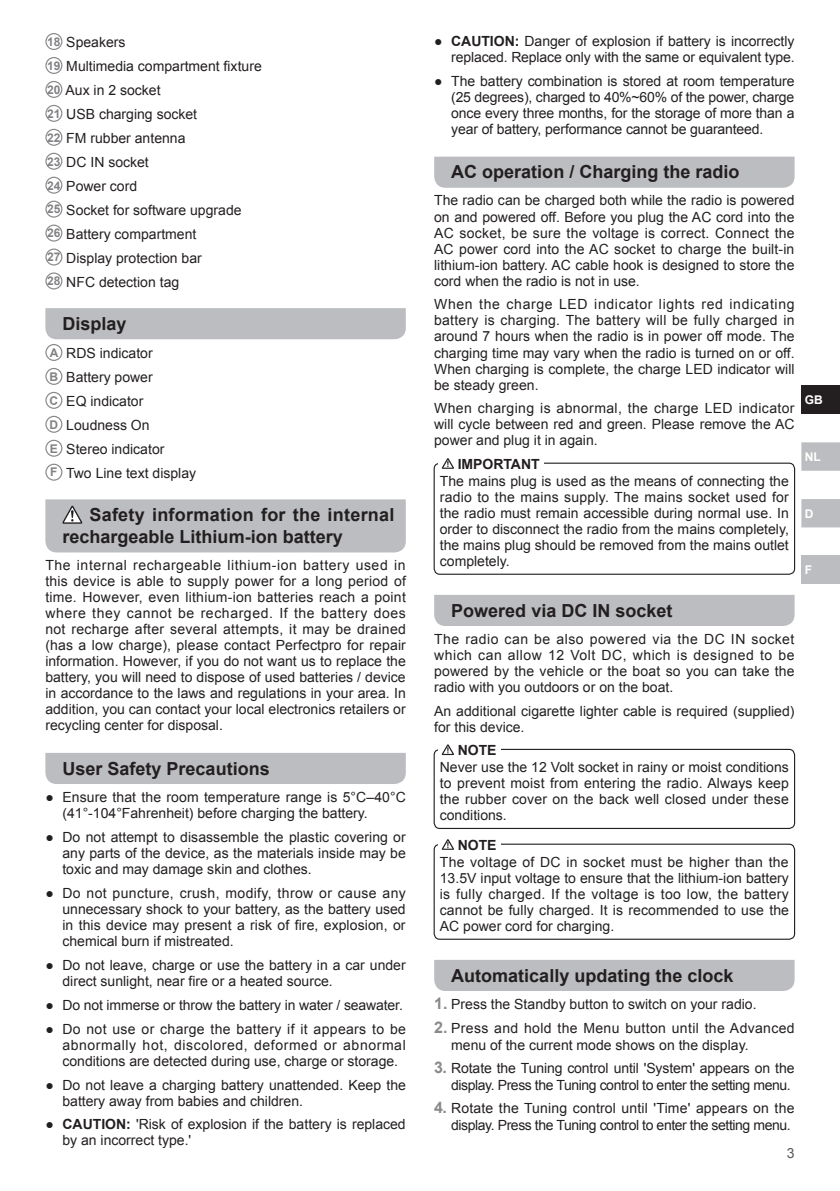
<style>
.page{position:relative;width:840px;height:1191px;background:#fff}
.page>*{position:absolute;margin:0;border:0;box-sizing:border-box;transform-origin:0 0}
.t1{font:700 18px/22px "Arial";color:#231f20}
.t2{font:14px/16px "Arial";color:#231f20;text-align:justify}
.t3{font:14px/17px "Arial";letter-spacing:-.03em;color:#231f20;text-align:right}
.t4{font:14px/17px "Arial";letter-spacing:.025em;color:#231f20}
.t5{font:700 14px "Arial";letter-spacing:-.005em;color:#231f20}
.t6{font:14px "Arial";color:#57585a}
.t7{font:700 12px "Arial";color:#fff}
.s1{font-weight:700;font-size:12px;color:#808285}
.s2{font-weight:700}
.s3{font-weight:700;font-size:16px;color:#89898a}
</style>
<div class="page">
<div style="left:801px;top:386px;width:38px;height:28px;background:#231f20"></div>
<svg style="left:801px;top:442px;width:38px;height:85px"></svg>
<div style="left:801px;top:556px;width:38px;height:28px;background:#bcbdc0"></div>
<div style="left:45px;top:308px;width:360px;height:31px;background:#bcbdc0"></div>
<div style="left:45px;top:753px;width:360px;height:31px;background:#bcbdc0"></div>
<div style="left:45px;top:33px;width:17px;height:17px;border:1px solid #89898a;border-radius:50%"></div>
<div style="left:45px;top:57px;width:17px;height:17px;border:1px solid #89898a;border-radius:50%"></div>
<div style="left:45px;top:81px;width:17px;height:17px;border:1px solid #89898a;border-radius:50%"></div>
<div style="left:45px;top:105px;width:17px;height:17px;border:1px solid #89898a;border-radius:50%"></div>
<div style="left:45px;top:129px;width:17px;height:17px;border:1px solid #89898a;border-radius:50%"></div>
<div style="left:45px;top:153px;width:17px;height:17px;border:1px solid #89898a;border-radius:50%"></div>
<div style="left:45px;top:177px;width:17px;height:17px;border:1px solid #89898a;border-radius:50%"></div>
<div style="left:45px;top:201px;width:17px;height:17px;border:1px solid #89898a;border-radius:50%"></div>
<div style="left:45px;top:225px;width:17px;height:17px;border:1px solid #89898a;border-radius:50%"></div>
<div style="left:45px;top:248px;width:17px;height:17px;border:1px solid #89898a;border-radius:50%"></div>
<div style="left:45px;top:272px;width:17px;height:17px;border:1px solid #89898a;border-radius:50%"></div>
<div style="left:45px;top:344px;width:17px;height:17px;border:1px solid #89898a;border-radius:50%"></div>
<div style="left:45px;top:368px;width:17px;height:17px;border:1px solid #89898a;border-radius:50%"></div>
<div style="left:45px;top:392px;width:17px;height:17px;border:1px solid #89898a;border-radius:50%"></div>
<div style="left:45px;top:416px;width:17px;height:17px;border:1px solid #89898a;border-radius:50%"></div>
<div style="left:45px;top:440px;width:17px;height:17px;border:1px solid #89898a;border-radius:50%"></div>
<div style="left:45px;top:464px;width:17px;height:17px;border:1px solid #89898a;border-radius:50%"></div>
<div style="left:45px;top:499px;width:360px;height:53px;background:#bcbdc0"></div>
<div style="left:434px;top:157px;width:360px;height:31px;background:#bcbdc0"></div>
<div style="left:433px;top:462px;width:361px;height:113px;border:1px solid #231f20;border-radius:6px"></div>
<div style="left:434px;top:595px;width:360px;height:31px;background:#bcbdc0"></div>
<div style="left:433px;top:749px;width:361px;height:80px;border:1px solid #231f20;border-radius:6px"></div>
<div style="left:433px;top:843px;width:361px;height:96px;border:1px solid #231f20;border-radius:6px"></div>
<div style="left:434px;top:960px;width:360px;height:31px;background:#bcbdc0"></div>
<div style="left:438px;top:456px;width:105px;height:14px;background:#fff"></div>
<svg style="left:441px;top:458px;width:13px;height:11px"></svg>
<div style="left:438px;top:743px;width:62px;height:14px;background:#fff"></div>
<svg style="left:441px;top:744px;width:13px;height:11px"></svg>
<div style="left:438px;top:837px;width:62px;height:14px;background:#fff"></div>
<svg style="left:441px;top:839px;width:13px;height:11px"></svg>
<p class="t2" style="left:47px;top:30px;width:216px;line-height:24px;text-align:left"><span class="s1">18</span> Speakers<br><span class="s1">19</span> Multimedia compartment fixture<br><span class="s1">20</span> Aux in 2 socket<br><span class="s1">21</span> USB charging socket<br><span class="s1">22</span> FM rubber antenna<br><span class="s1">23</span> DC IN socket<br><span class="s1">24</span> Power cord<br><span class="s1">25</span> Socket for software upgrade<br><span class="s1">26</span> Battery compartment<br><span class="s1">27</span> Display protection bar<br><span class="s1">28</span> NFC detection tag</p>
<p class="t1" style="left:62px;top:313px;width:66px">Display</p>
<p class="t2" style="left:50px;top:341px;width:148px;line-height:24px;text-align:left"><span class="s1">A</span> RDS indicator<br><span class="s1">B</span> Battery power<br><span class="s1">C</span> EQ indicator<br><span class="s1">D</span> Loudness On<br><span class="s1">E</span> Stereo indicator<br><span class="s1">F</span> Two Line text display</p>
<p class="t1" style="left:62px;top:504px;width:333px;text-indent:27px">Safety information for the internal rechargeable Lithium-ion battery</p>
<p class="t2" style="left:45px;top:557px;width:362px">The internal rechargeable lithium-ion battery used in this device is able to supply power for a long period of time. However, even lithium-ion batteries reach a point where they cannot be recharged. If the battery does not recharge after several attempts, it may be drained (has a low charge), please contact Perfectpro for repair information. However, if you do not want us to replace the battery, you will need to dispose of used batteries / device in accordance to the laws and regulations in your area. In addition, you can contact your local electronics retailers or recycling center for disposal.</p>
<p class="t1" style="left:62px;top:758px;width:209px">User Safety Precautions</p>
<p class="t2" style="left:62px;top:789px;width:345px;text-indent:-17px">● Ensure that the room temperature range is 5°C–40°C (41°-104°Fahrenheit) before charging the battery.</p>
<p class="t2" style="left:62px;top:829px;width:345px;text-indent:-17px">● Do not attempt to disassemble the plastic covering or any parts of the device, as the materials inside may be toxic and may damage skin and clothes.</p>
<p class="t2" style="left:62px;top:885px;width:345px;text-indent:-17px">● Do not puncture, crush, modify, throw or cause any unnecessary shock to your battery, as the battery used in this device may present a risk of fire, explosion, or chemical burn if mistreated.</p>
<p class="t2" style="left:62px;top:956px;width:344px;text-indent:-17px">● Do not leave, charge or use the battery in a car under direct sunlight, near fire or a heated source.</p>
<p class="t2" style="left:45px;top:996px;width:359px">● Do not immerse or throw the battery in water / seawater.</p>
<p class="t2" style="left:62px;top:1020px;width:345px;text-indent:-17px">● Do not use or charge the battery if it appears to be abnormally hot, discolored, deformed or abnormal conditions are detected during use, charge or storage.</p>
<p class="t2" style="left:62px;top:1076px;width:345px;text-indent:-17px">● Do not leave a charging battery unattended. Keep the battery away from babies and children.</p>
<p class="t2" style="left:62px;top:1116px;width:344px;text-indent:-17px">● <span class="s2">CAUTION:</span> 'Risk of explosion if the battery is replaced by an incorrect type.'</p>
<p class="t2" style="left:434px;top:33px;width:362px;text-align:right">● <span class="s2">CAUTION:</span> Danger of explosion if battery is incorrectly replaced. Replace only with the same or equivalent type.</p>
<p class="t2" style="left:451px;top:73px;width:345px;text-indent:-17px">● The battery combination is stored at room temperature (25 degrees), charged to 40%~60% of the power, charge once every three months, for the storage of more than a year of battery, performance cannot be guaranteed.</p>
<p class="t1" style="left:451px;top:162px;width:290px">AC operation / Charging the radio</p>
<p class="t2" style="left:434px;top:193px;width:362px">The radio can be charged both while the radio is powered on and powered off. Before you plug the AC cord into the AC socket, be sure the voltage is correct. Connect the AC power cord into the AC socket to charge the built-in lithium-ion battery. AC cable hook is designed to store the cord when the radio is not in use.</p>
<p class="t2" style="left:434px;top:297px;width:362px">When the charge LED indicator lights red indicating battery is charging. The battery will be fully charged in around 7 hours when the radio is in power off mode. The charging time may vary when the radio is turned on or off.<br>When charging is complete, the charge LED indicator will be steady green.</p>
<p class="t2" style="left:434px;top:401px;width:362px">When charging is abnormal, the charge LED indicator will cycle between red and green. Please remove the AC power and plug it in again.</p>
<p class="t5" style="left:457px;top:454px;width:83px">IMPORTANT</p>
<p class="t2" style="left:439px;top:473px;width:350px">The mains plug is used as the means of connecting the radio to the mains supply. The mains socket used for the radio must remain accessible during normal use. In order to disconnect the radio from the mains completely, the mains plug should be removed from the mains outlet completely.</p>
<p class="t1" style="left:451px;top:600px;width:223px">Powered via DC IN socket</p>
<p class="t2" style="left:434px;top:631px;width:362px">The radio can be also powered via the DC IN socket which can allow 12 Volt DC, which is designed to be powered by the vehicle or the boat so you can take the radio with you outdoors or on the boat.</p>
<p class="t2" style="left:434px;top:703px;width:361px">An additional cigarette lighter cable is required (supplied) for this device.</p>
<p class="t5" style="left:457px;top:740px;width:40px">NOTE</p>
<p class="t2" style="left:439px;top:759px;width:350px">Never use the 12 Volt socket in rainy or moist conditions to prevent moist from entering the radio. Always keep the rubber cover on the back well closed under these conditions.</p>
<p class="t5" style="left:457px;top:835px;width:40px">NOTE</p>
<p class="t2" style="left:439px;top:854px;width:350px">The voltage of DC in socket must be higher than the 13.5V input voltage to ensure that the lithium-ion battery is fully charged. If the voltage is too low, the battery cannot be fully charged. It is recommended to use the AC power cord for charging.</p>
<p class="t1" style="left:451px;top:965px;width:284px">Automatically updating the clock</p>
<p class="t2" style="left:434px;top:996px;width:324px"><span class="s3">1.</span> Press the Standby button to switch on your radio.</p>
<p class="t4" style="left:451px;top:1019px;width:345px;text-indent:-17px"><span class="s3">2.</span> Press and hold the Menu button until the Advanced menu of the current mode shows on the display.</p>
<p class="t3" style="left:434px;top:1059px;width:361px"><span class="s3">3.</span> Rotate the Tuning control until 'System' appears on the display. Press the Tuning control to enter the setting menu.</p>
<p class="t3" style="left:434px;top:1099px;width:361px"><span class="s3">4.</span> Rotate the Tuning control until 'Time' appears on the display. Press the Tuning control to enter the setting menu.</p>
<p class="t6" style="left:786px;top:1143px;width:9px">3</p>
<p class="t7" style="left:804px;top:392px;width:19px">GB</p>
<p class="t7" style="left:804px;top:448px;width:17px">NL</p>
<p class="t7" style="left:804px;top:505px;width:10px">D</p>
<p class="t7" style="left:804px;top:562px;width:9px">F</p>
</div>
